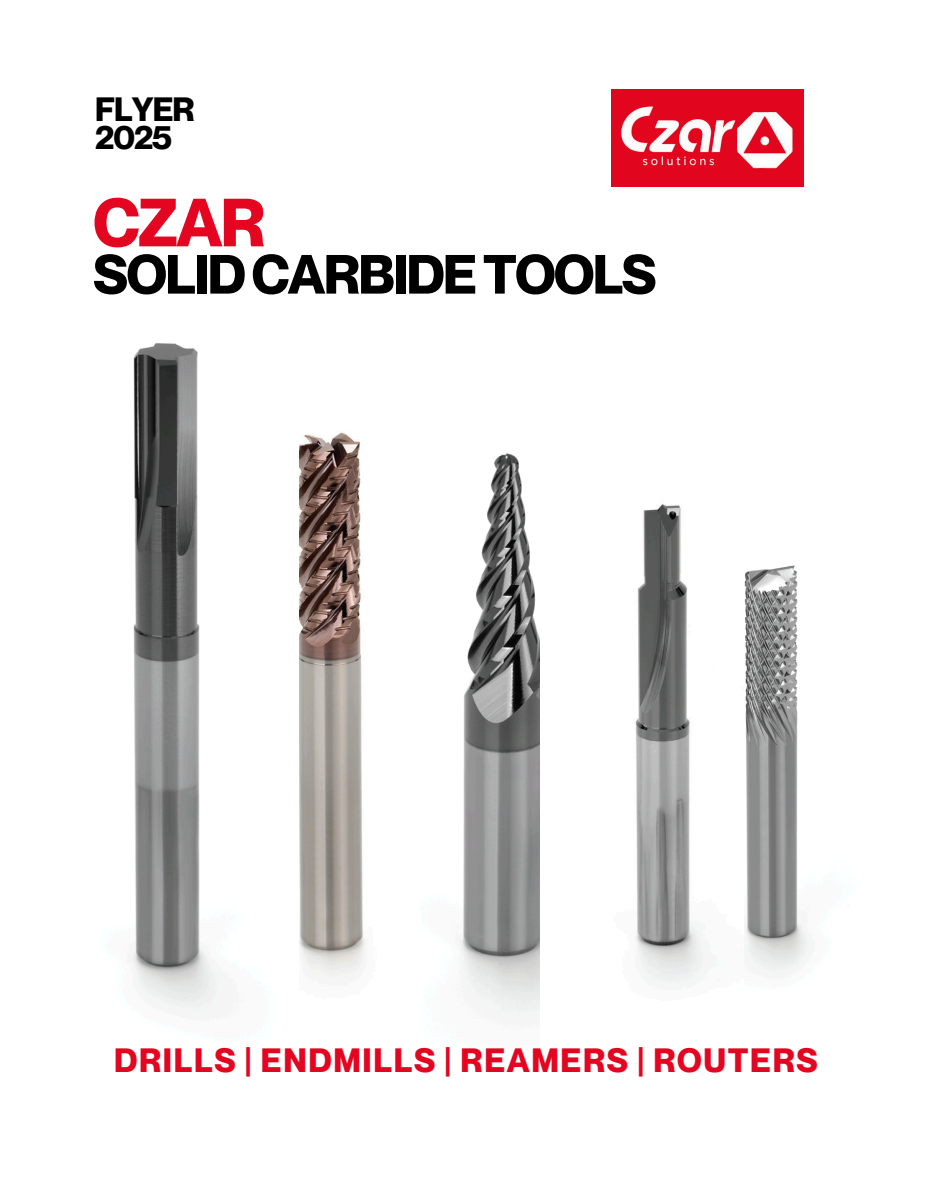
<style>
.page{position:relative;width:932px;height:1202px;background:#fff}
.page>*{position:absolute;margin:0;border:0;box-sizing:border-box;transform-origin:0 0}
.t1{font:700 66.6px "Neue Montreal";color:#e40520}
.t2{font:700 54px "Neue Montreal";letter-spacing:-.03em;color:#000}
.t3{font:700 33px "Neue Montreal";letter-spacing:.05em;color:#e40520}
.t4{font:700 33px "Neue Montreal";letter-spacing:-.03em;color:#000}
</style>
<div class="page">
<img style="left:744px;top:565px;width:66px;height:408px">
<img style="left:459px;top:453px;width:81px;height:564px">
<img style="left:635px;top:504px;width:69px;height:480px">
<img style="left:299px;top:432px;width:67px;height:546px">
<img style="left:131px;top:343px;width:95px;height:669px">
<img style="left:611px;top:89px;width:192px;height:97px">
<p class="t4" style="left:95px;top:89px;width:101px">FLYER</p>
<h1 class="t4" style="left:95px;top:117px;width:78px">2025</h1>
<p class="t1" style="left:93px;top:182px;width:173px">CZAR</p>
<p class="t2" style="left:93px;top:241px;width:565px">SOLIDCARBIDETOOLS</p>
<p class="t3" style="left:114px;top:1040px;width:705px">DRILLS | ENDMILLS | REAMERS | ROUTERS</p>
</div>
